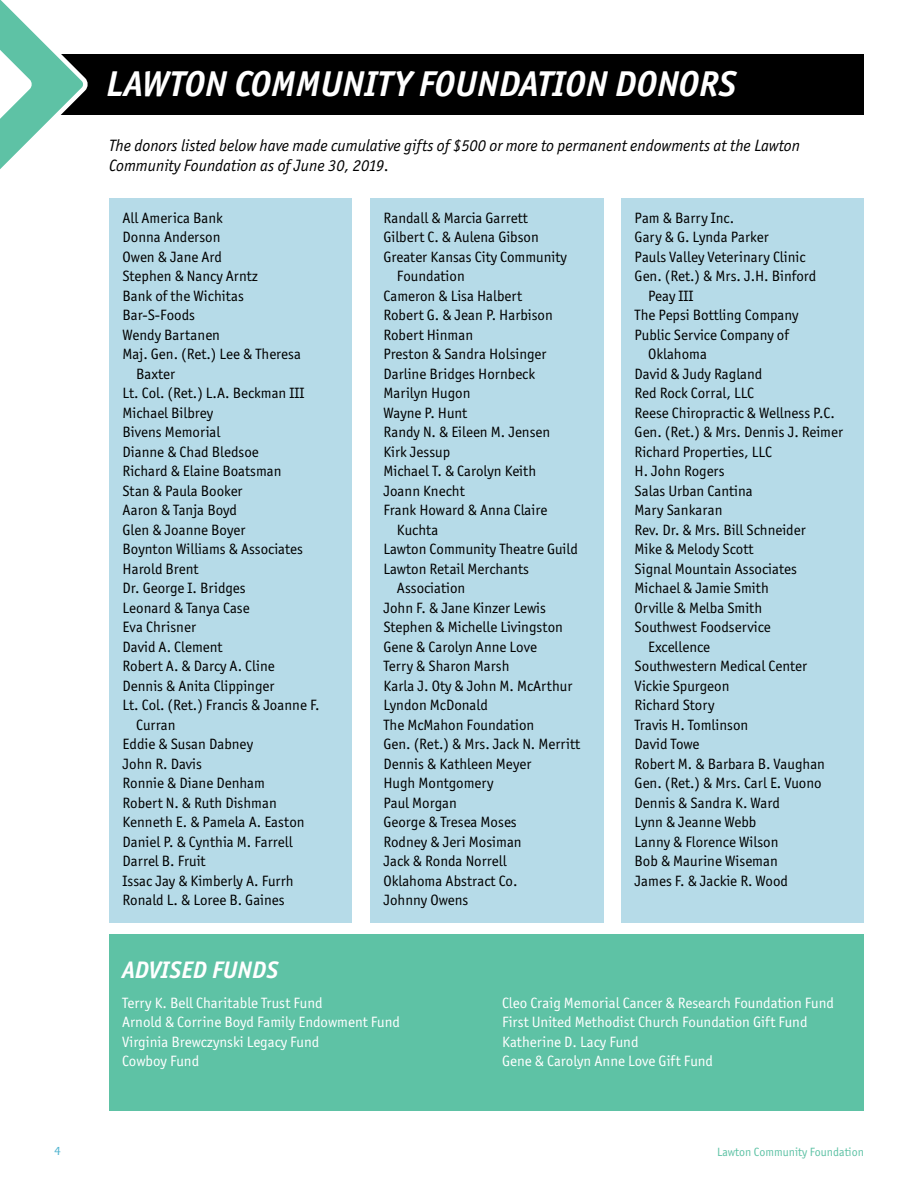
<style>
.page{position:relative;width:918px;height:1188px;background:#fff}
.page>*{position:absolute;margin:0;border:0;box-sizing:border-box;transform-origin:0 0}
.t1{font:italic 700 36px "Officina San ITC";color:#fff}
.t2{font:italic 700 24px "Officina San ITC";color:#fff}
.t3{font:italic 16.5px/19.5px "Officina San ITC";color:#000}
.t4{font:15px/19.5px "Officina San ITC";color:#000}
.t5{font:15px "Officina San ITC";color:#fff}
.t6{font:12px "Officina San ITC";color:#5ec2a5}
.t7{font:500 12px "Eras ITC";color:#4fb3cf}
</style>
<div class="page">
<div style="left:109px;top:934px;width:755px;height:176px;background:#5ec2a5"></div>
<div style="left:54px;top:54px;width:810px;height:60px;background:#000"></div>
<svg style="left:0;top:0;width:92px;height:169px"></svg>
<div style="left:109px;top:198px;width:243px;height:724px;background:#b6dbe8"></div>
<div style="left:370px;top:198px;width:233px;height:724px;background:#b6dbe8"></div>
<div style="left:621px;top:198px;width:243px;height:724px;background:#b6dbe8"></div>
<p class="t1" style="left:106px;top:62px;width:631px">LAWTON COMMUNITY FOUNDATION DONORS</p>
<p class="t3" style="left:109px;top:136px;width:692px">The donors listed below have made cumulative gifts of $500 or more to permanent endowments at the Lawton<br>Community Foundation as of June 30, 2019.</p>
<p class="t4" style="left:123px;top:208px;width:102px">All America Bank</p>
<p class="t4" style="left:123px;top:227px;width:99px">Donna Anderson</p>
<p class="t4" style="left:123px;top:247px;width:101px">Owen &amp; Jane Ard</p>
<p class="t4" style="left:123px;top:266px;width:137px">Stephen &amp; Nancy Arntz</p>
<p class="t4" style="left:123px;top:286px;width:123px">Bank of the Wichitas</p>
<p class="t4" style="left:123px;top:305px;width:74px">Bar-S-Foods</p>
<p class="t4" style="left:123px;top:325px;width:99px">Wendy Bartanen</p>
<p class="t4" style="left:136px;top:344px;width:166px;text-indent:-14px">Maj. Gen. (Ret.) Lee &amp; Theresa<br>Baxter</p>
<p class="t4" style="left:123px;top:383px;width:183px">Lt. Col. (Ret.) L.A. Beckman III</p>
<p class="t4" style="left:123px;top:403px;width:92px">Michael Bilbrey</p>
<p class="t4" style="left:123px;top:422px;width:99px">Bivens Memorial</p>
<p class="t4" style="left:123px;top:442px;width:138px">Dianne &amp; Chad Bledsoe</p>
<p class="t4" style="left:123px;top:461px;width:161px">Richard &amp; Elaine Boatsman</p>
<p class="t4" style="left:123px;top:481px;width:122px">Stan &amp; Paula Booker</p>
<p class="t4" style="left:123px;top:500px;width:116px">Aaron &amp; Tanja Boyd</p>
<p class="t4" style="left:123px;top:520px;width:124px">Glen &amp; Joanne Boyer</p>
<p class="t4" style="left:123px;top:539px;width:182px">Boynton Williams &amp; Associates</p>
<p class="t4" style="left:123px;top:559px;width:78px">Harold Brent</p>
<p class="t4" style="left:123px;top:578px;width:125px">Dr. George I. Bridges</p>
<p class="t4" style="left:123px;top:598px;width:129px">Leonard &amp; Tanya Case</p>
<p class="t4" style="left:123px;top:617px;width:75px">Eva Chrisner</p>
<p class="t4" style="left:123px;top:637px;width:102px">David A. Clement</p>
<p class="t4" style="left:123px;top:656px;width:154px">Robert A. &amp; Darcy A. Cline</p>
<p class="t4" style="left:123px;top:676px;width:153px">Dennis &amp; Anita Clippinger</p>
<p class="t4" style="left:136px;top:695px;width:185px;text-indent:-14px">Lt. Col. (Ret.) Francis &amp; Joanne F.<br>Curran</p>
<p class="t4" style="left:123px;top:734px;width:132px">Eddie &amp; Susan Dabney</p>
<p class="t4" style="left:123px;top:754px;width:81px">John R. Davis</p>
<p class="t4" style="left:123px;top:773px;width:144px">Ronnie &amp; Diane Denham</p>
<p class="t4" style="left:123px;top:793px;width:156px">Robert N. &amp; Ruth Dishman</p>
<p class="t4" style="left:123px;top:812px;width:184px">Kenneth E. &amp; Pamela A. Easton</p>
<p class="t4" style="left:123px;top:832px;width:171px">Daniel P. &amp; Cynthia M. Farrell</p>
<p class="t4" style="left:123px;top:851px;width:85px">Darrel B. Fruit</p>
<p class="t4" style="left:123px;top:871px;width:173px">Issac Jay &amp; Kimberly A. Furrh</p>
<p class="t4" style="left:123px;top:890px;width:164px">Ronald L. &amp; Loree B. Gaines</p>
<p class="t4" style="left:383px;top:208px;width:146px">Randall &amp; Marcia Garrett</p>
<p class="t4" style="left:383px;top:227px;width:157px">Gilbert C. &amp; Aulena Gibson</p>
<p class="t4" style="left:397px;top:247px;width:171px;text-indent:-14px">Greater Kansas City Community<br>Foundation</p>
<p class="t4" style="left:383px;top:286px;width:140px">Cameron &amp; Lisa Halbert</p>
<p class="t4" style="left:383px;top:305px;width:171px">Robert G. &amp; Jean P. Harbison</p>
<p class="t4" style="left:383px;top:325px;width:91px">Robert Hinman</p>
<p class="t4" style="left:383px;top:344px;width:165px">Preston &amp; Sandra Holsinger</p>
<p class="t4" style="left:383px;top:364px;width:153px">Darline Bridges Hornbeck</p>
<p class="t4" style="left:383px;top:383px;width:89px">Marilyn Hugon</p>
<p class="t4" style="left:383px;top:403px;width:85px">Wayne P. Hunt</p>
<p class="t4" style="left:383px;top:422px;width:168px">Randy N. &amp; Eileen M. Jensen</p>
<p class="t4" style="left:383px;top:442px;width:68px">Kirk Jessup</p>
<p class="t4" style="left:383px;top:461px;width:154px">Michael T. &amp; Carolyn Keith</p>
<p class="t4" style="left:383px;top:481px;width:83px">Joann Knecht</p>
<p class="t4" style="left:397px;top:500px;width:152px;text-indent:-14px">Frank Howard &amp; Anna Claire<br>Kuchta</p>
<p class="t4" style="left:383px;top:539px;width:196px">Lawton Community Theatre Guild</p>
<p class="t4" style="left:397px;top:559px;width:133px;text-indent:-14px">Lawton Retail Merchants<br>Association</p>
<p class="t4" style="left:383px;top:598px;width:164px">John F. &amp; Jane Kinzer Lewis</p>
<p class="t4" style="left:383px;top:617px;width:181px">Stephen &amp; Michelle Livingston</p>
<p class="t4" style="left:383px;top:637px;width:155px">Gene &amp; Carolyn Anne Love</p>
<p class="t4" style="left:383px;top:656px;width:127px">Terry &amp; Sharon Marsh</p>
<p class="t4" style="left:383px;top:676px;width:190px">Karla J. Oty &amp; John M. McArthur</p>
<p class="t4" style="left:383px;top:695px;width:106px">Lyndon McDonald</p>
<p class="t4" style="left:383px;top:715px;width:152px">The McMahon Foundation</p>
<p class="t4" style="left:383px;top:734px;width:198px">Gen. (Ret.) &amp; Mrs. Jack N. Merritt</p>
<p class="t4" style="left:383px;top:754px;width:149px">Dennis &amp; Kathleen Meyer</p>
<p class="t4" style="left:383px;top:773px;width:112px">Hugh Montgomery</p>
<p class="t4" style="left:383px;top:793px;width:75px">Paul Morgan</p>
<p class="t4" style="left:383px;top:812px;width:135px">George &amp; Tresea Moses</p>
<p class="t4" style="left:383px;top:832px;width:140px">Rodney &amp; Jeri Mosiman</p>
<p class="t4" style="left:383px;top:851px;width:125px">Jack &amp; Ronda Norrell</p>
<p class="t4" style="left:383px;top:871px;width:136px">Oklahoma Abstract Co.</p>
<p class="t4" style="left:383px;top:890px;width:87px">Johnny Owens</p>
<p class="t4" style="left:635px;top:208px;width:101px">Pam &amp; Barry Inc.</p>
<p class="t4" style="left:635px;top:227px;width:136px">Gary &amp; G. Lynda Parker</p>
<p class="t4" style="left:635px;top:247px;width:172px">Pauls Valley Veterinary Clinic</p>
<p class="t4" style="left:648px;top:266px;width:170px;text-indent:-14px">Gen. (Ret.) &amp; Mrs. J.H. Binford<br>Peay III</p>
<p class="t4" style="left:635px;top:305px;width:166px">The Pepsi Bottling Company</p>
<p class="t4" style="left:648px;top:325px;width:142px;text-indent:-14px">Public Service Company of<br>Oklahoma</p>
<p class="t4" style="left:635px;top:364px;width:129px">David &amp; Judy Ragland</p>
<p class="t4" style="left:635px;top:383px;width:121px">Red Rock Corral, LLC</p>
<p class="t4" style="left:635px;top:403px;width:202px">Reese Chiropractic &amp; Wellness P.C.</p>
<p class="t4" style="left:635px;top:422px;width:210px">Gen. (Ret.) &amp; Mrs. Dennis J. Reimer</p>
<p class="t4" style="left:635px;top:442px;width:139px">Richard Properties, LLC</p>
<p class="t4" style="left:635px;top:461px;width:91px">H. John Rogers</p>
<p class="t4" style="left:635px;top:481px;width:120px">Salas Urban Cantina</p>
<p class="t4" style="left:635px;top:500px;width:89px">Mary Sankaran</p>
<p class="t4" style="left:635px;top:520px;width:173px">Rev. Dr. &amp; Mrs. Bill Schneider</p>
<p class="t4" style="left:635px;top:539px;width:120px">Mike &amp; Melody Scott</p>
<p class="t4" style="left:635px;top:559px;width:164px">Signal Mountain Associates</p>
<p class="t4" style="left:635px;top:578px;width:136px">Michael &amp; Jamie Smith</p>
<p class="t4" style="left:635px;top:598px;width:129px">Orville &amp; Melba Smith</p>
<p class="t4" style="left:648px;top:617px;width:124px;text-indent:-14px">Southwest Foodservice<br>Excellence</p>
<p class="t4" style="left:635px;top:656px;width:174px">Southwestern Medical Center</p>
<p class="t4" style="left:635px;top:676px;width:96px">Vickie Spurgeon</p>
<p class="t4" style="left:635px;top:695px;width:81px">Richard Story</p>
<p class="t4" style="left:635px;top:715px;width:115px">Travis H. Tomlinson</p>
<p class="t4" style="left:635px;top:734px;width:66px">David Towe</p>
<p class="t4" style="left:635px;top:754px;width:192px">Robert M. &amp; Barbara B. Vaughan</p>
<p class="t4" style="left:635px;top:773px;width:189px">Gen. (Ret.) &amp; Mrs. Carl E. Vuono</p>
<p class="t4" style="left:635px;top:793px;width:147px">Dennis &amp; Sandra K. Ward</p>
<p class="t4" style="left:635px;top:812px;width:123px">Lynn &amp; Jeanne Webb</p>
<p class="t4" style="left:635px;top:832px;width:145px">Lanny &amp; Florence Wilson</p>
<p class="t4" style="left:635px;top:851px;width:145px">Bob &amp; Maurine Wiseman</p>
<p class="t4" style="left:635px;top:871px;width:155px">James F. &amp; Jackie R. Wood</p>
<p class="t2" style="left:122px;top:955px;width:158px">ADVISED FUNDS</p>
<p class="t5" style="left:122px;top:994px;width:202px">Terry K. Bell Charitable Trust Fund</p>
<p class="t5" style="left:122px;top:1014px;width:279px">Arnold &amp; Corrine Boyd Family Endowment Fund</p>
<p class="t5" style="left:122px;top:1033px;width:199px">Virginia Brewczynski Legacy Fund</p>
<p class="t5" style="left:122px;top:1053px;width:79px">Cowboy Fund</p>
<p class="t5" style="left:502px;top:994px;width:334px">Cleo Craig Memorial Cancer &amp; Research Foundation Fund</p>
<p class="t5" style="left:502px;top:1014px;width:307px">First United Methodist Church Foundation Gift Fund</p>
<p class="t5" style="left:502px;top:1033px;width:138px">Katherine D. Lacy Fund</p>
<p class="t5" style="left:502px;top:1053px;width:213px">Gene &amp; Carolyn Anne Love Gift Fund</p>
<p class="t7" style="left:54px;top:1144px;width:8px">4</p>
<p class="t6" style="left:717px;top:1145px;width:148px">Lawton Community Foundation</p>
</div>
